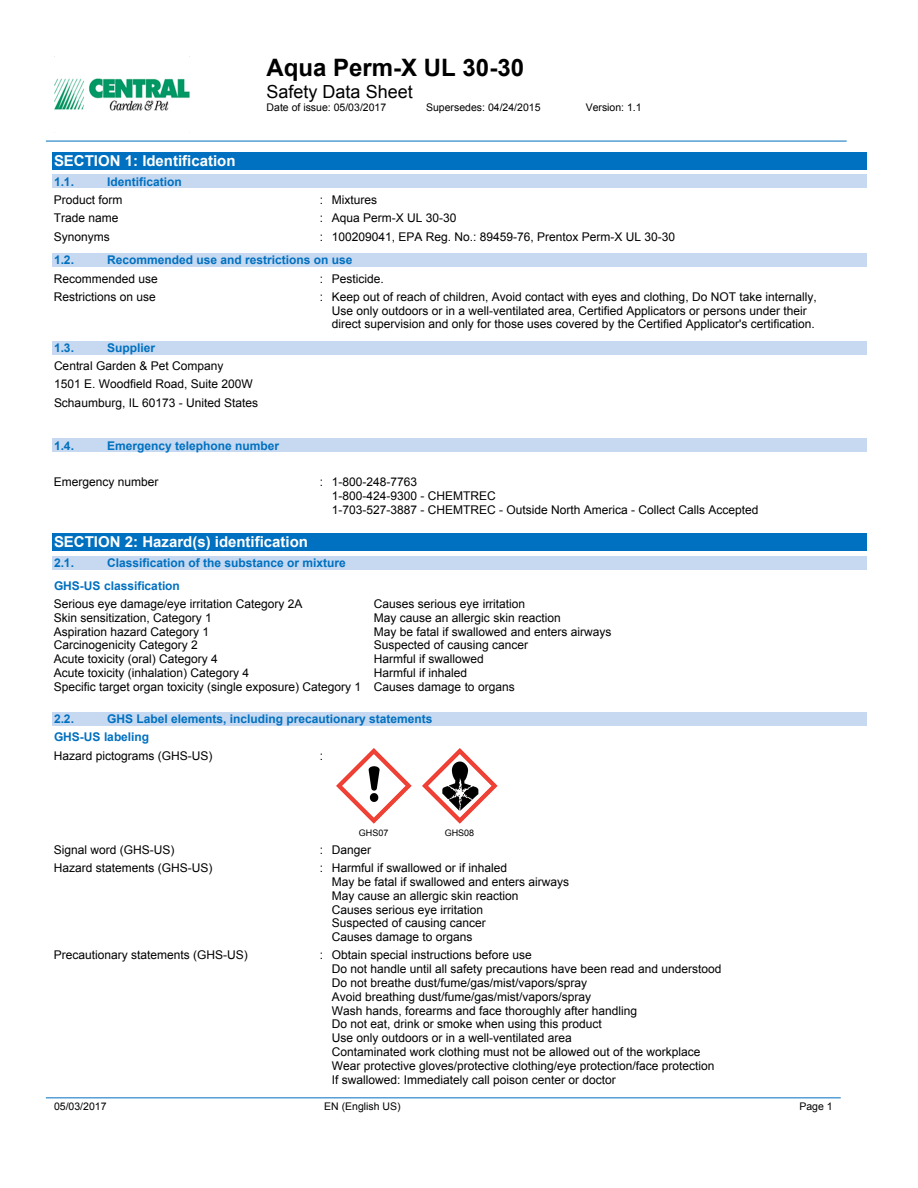
<style>
.page{position:relative;width:918px;height:1188px;background:#fff}
.page>*{position:absolute;margin:0;border:0;box-sizing:border-box;transform-origin:0 0}
.t1{font:700 24px "Arial";color:#000}
.t2{font:18px "Arial";color:#000}
.t3{font:700 15px "Arial";color:#fff}
.t4{font:12px/13.8px "Arial";color:#000}
.t5{font:700 12px/22.8px "Arial";color:#0070c0}
.t6{font:10.5px "Arial";color:#000}
.t7{font:9px "Arial";color:#000}
</style>
<div class="page">
<img style="left:54px;top:56px;width:136px;height:77px">
<hr style="left:46px;top:141px;width:801px;height:1px;background:#0070c0">
<hr style="left:46px;top:1097px;width:795px;height:1px;background:#0070c0">
<div style="left:52px;top:152px;width:814px;height:17px;background:#0070c0"></div>
<div style="left:52px;top:175px;width:814px;height:13px;background:#c6d9f1"></div>
<div style="left:52px;top:253px;width:814px;height:14px;background:#c6d9f1"></div>
<div style="left:52px;top:341px;width:814px;height:13px;background:#c6d9f1"></div>
<div style="left:52px;top:438px;width:814px;height:14px;background:#c6d9f1"></div>
<div style="left:52px;top:533px;width:814px;height:18px;background:#0070c0"></div>
<div style="left:52px;top:556px;width:814px;height:14px;background:#c6d9f1"></div>
<div style="left:52px;top:712px;width:814px;height:14px;background:#c6d9f1"></div>
<img style="left:336px;top:748px;width:75px;height:75px">
<img style="left:422px;top:748px;width:75px;height:75px">
<h1 class="t1" style="left:267px;top:54px;width:259px">Aqua Perm-X UL 30-30</h1>
<h2 class="t2" style="left:267px;top:81px;width:148px">Safety Data Sheet</h2>
<p class="t6" style="left:267px;top:102px;width:121px">Date of issue: 05/03/2017</p>
<p class="t6" style="left:426px;top:102px;width:116px">Supersedes: 04/24/2015</p>
<p class="t6" style="left:586px;top:102px;width:58px">Version: 1.1</p>
<p class="t3" style="left:54px;top:153px;width:183px">SECTION 1: Identification</p>
<p class="t5" style="left:54px;top:170px;width:21px">1.1.</p>
<p class="t5" style="left:107px;top:170px;width:76px">Identification</p>
<p class="t4" style="left:54px;top:193px;width:70px">Product form</p>
<p class="t4" style="left:320px;top:193px;width:59px">: Mixtures</p>
<p class="t4" style="left:54px;top:211px;width:66px">Trade name</p>
<p class="t4" style="left:320px;top:211px;width:138px">: Aqua Perm-X UL 30-30</p>
<p class="t4" style="left:54px;top:230px;width:58px">Synonyms</p>
<p class="t4" style="left:320px;top:230px;width:357px">: 100209041, EPA Reg. No.: 89459-76, Prentox Perm-X UL 30-30</p>
<p class="t5" style="left:54px;top:249px;width:21px">1.2.</p>
<p class="t5" style="left:107px;top:249px;width:247px">Recommended use and restrictions on use</p>
<p class="t4" style="left:54px;top:271px;width:106px">Recommended use</p>
<p class="t4" style="left:320px;top:271px;width:65px">: Pesticide.</p>
<p class="t4" style="left:54px;top:290px;width:104px">Restrictions on use</p>
<p class="t4" style="left:332px;top:290px;width:486px;text-indent:-12px">: Keep out of reach of children, Avoid contact with eyes and clothing, Do NOT take internally,<br>Use only outdoors or in a well-ventilated area, Certified Applicators or persons under their direct supervision and only for those uses covered by the Certified Applicator's certification.</p>
<p class="t5" style="left:54px;top:336px;width:21px">1.3.</p>
<p class="t5" style="left:107px;top:336px;width:49px">Supplier</p>
<p class="t4" style="left:54px;top:357px;width:206px;line-height:18.3px">Central Garden &amp; Pet Company<br>1501 E. Woodfield Road, Suite 200W<br>Schaumburg, IL 60173 - United States</p>
<p class="t5" style="left:54px;top:434px;width:21px">1.4.</p>
<p class="t5" style="left:107px;top:434px;width:174px">Emergency telephone number</p>
<p class="t4" style="left:54px;top:475px;width:106px">Emergency number</p>
<p class="t4" style="left:332px;top:475px;width:428px;text-indent:-12px">: 1-800-248-7763<br>1-800-424-9300 - CHEMTREC<br>1-703-527-3887 - CHEMTREC - Outside North America - Collect Calls Accepted</p>
<p class="t3" style="left:54px;top:534px;width:256px">SECTION 2: Hazard(s) identification</p>
<p class="t5" style="left:54px;top:551px;width:21px">2.1.</p>
<p class="t5" style="left:54px;top:551px;width:293px;text-indent:53px">Classification of the substance or mixture<br>GHS-US classification</p>
<p class="t4" style="left:54px;top:597px;width:250px">Serious eye damage/eye irritation Category 2A</p>
<p class="t4" style="left:374px;top:597px;width:153px">Causes serious eye irritation</p>
<p class="t4" style="left:54px;top:611px;width:160px">Skin sensitization, Category 1</p>
<p class="t4" style="left:374px;top:611px;width:188px">May cause an allergic skin reaction</p>
<p class="t4" style="left:54px;top:625px;width:157px">Aspiration hazard Category 1</p>
<p class="t4" style="left:374px;top:625px;width:239px">May be fatal if swallowed and enters airways</p>
<p class="t4" style="left:54px;top:638px;width:146px">Carcinogenicity Category 2</p>
<p class="t4" style="left:374px;top:638px;width:156px">Suspected of causing cancer</p>
<p class="t4" style="left:54px;top:652px;width:166px">Acute toxicity (oral) Category 4</p>
<p class="t4" style="left:374px;top:652px;width:112px">Harmful if swallowed</p>
<p class="t4" style="left:54px;top:666px;width:197px">Acute toxicity (inhalation) Category 4</p>
<p class="t4" style="left:54px;top:666px;width:462px;text-indent:320px">Harmful if inhaled<br>Specific target organ toxicity (single exposure) Category 1 Causes damage to organs</p>
<p class="t5" style="left:54px;top:707px;width:21px">2.2.</p>
<p class="t5" style="left:54px;top:710px;width:380px;line-height:18.3px;text-indent:53px">GHS Label elements, including precautionary statements<br>GHS-US labeling</p>
<p class="t4" style="left:54px;top:748px;width:160px">Hazard pictograms (GHS-US)</p>
<p class="t4" style="left:320px;top:748px;width:5px">:</p>
<p class="t7" style="left:359px;top:828px;width:31px">GHS07</p>
<p class="t7" style="left:445px;top:828px;width:31px">GHS08</p>
<p class="t4" style="left:54px;top:843px;width:122px">Signal word (GHS-US)</p>
<p class="t4" style="left:320px;top:843px;width:53px">: Danger</p>
<p class="t4" style="left:54px;top:861px;width:160px">Hazard statements (GHS-US)</p>
<p class="t4" style="left:332px;top:861px;width:239px;text-indent:-12px">: Harmful if swallowed or if inhaled<br>May be fatal if swallowed and enters airways<br>May cause an allergic skin reaction<br>Causes serious eye irritation<br>Suspected of causing cancer<br>Causes damage to organs</p>
<p class="t4" style="left:54px;top:948px;width:196px">Precautionary statements (GHS-US)</p>
<p class="t4" style="left:332px;top:948px;width:391px;text-indent:-12px">: Obtain special instructions before use<br>Do not handle until all safety precautions have been read and understood Do not breathe dust/fume/gas/mist/vapors/spray<br>Avoid breathing dust/fume/gas/mist/vapors/spray<br>Wash hands, forearms and face thoroughly after handling<br>Do not eat, drink or smoke when using this product<br>Use only outdoors or in a well-ventilated area<br>Contaminated work clothing must not be allowed out of the workplace Wear protective gloves/protective clothing/eye protection/face protection If swallowed: Immediately call poison center or doctor</p>
<p class="t6" style="left:54px;top:1100px;width:54px">05/03/2017</p>
<p class="t6" style="left:324px;top:1100px;width:78px">EN (English US)</p>
<p class="t6" style="left:799px;top:1100px;width:35px">Page 1</p>
</div>
